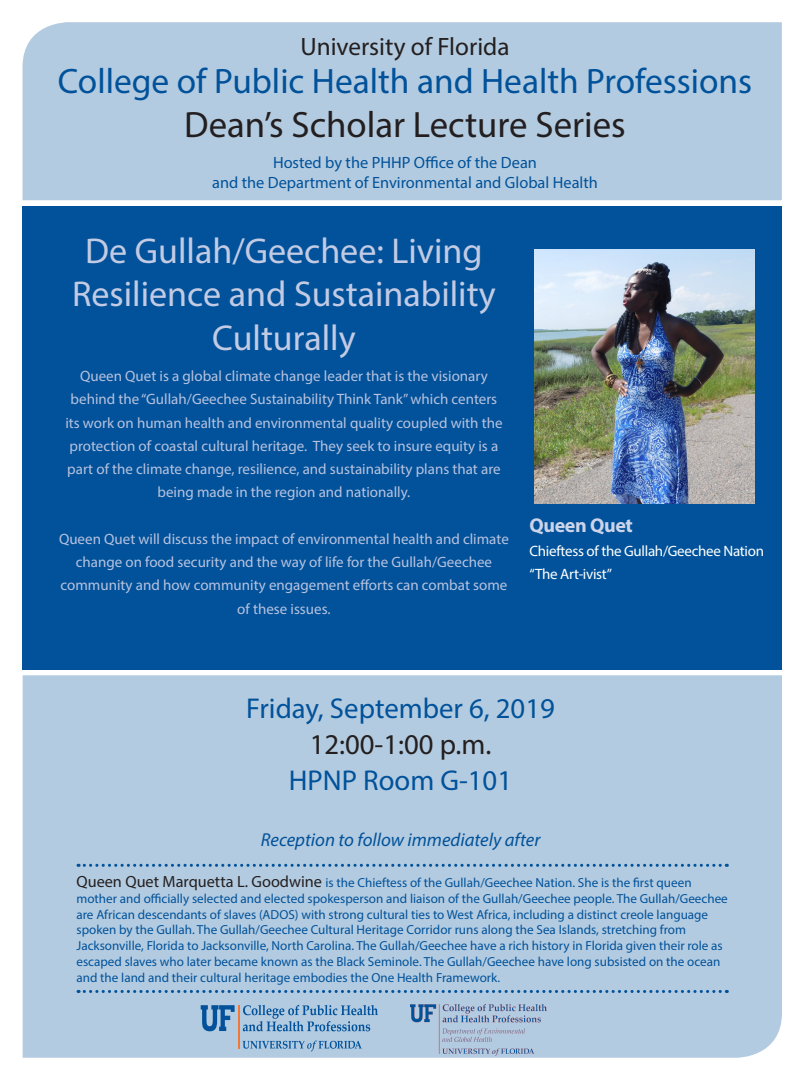
<style>
.page{position:relative;width:810px;height:1080px;background:#fff}
.page>*{position:absolute;margin:0;border:0;box-sizing:border-box;transform-origin:0 0}
.t1{font:36.75px "Myriad Pro";color:#231f20}
.t2{font:36px/43.2px "Myriad Pro";color:#c3cbe4;text-align:center}
.t3{font:35.38px "Myriad Pro";color:#01529a}
.t4{font:28.75px "Myriad Pro";color:#01529a}
.t5{font:28.75px "Myriad Pro";color:#231f20}
.t6{font:25.19px "Myriad Pro";color:#231f20}
.t7{font:700 20px "Myriad Pro";letter-spacing:-.02em;color:#cdd4e9}
.t8{font:italic 18.75px "Myriad Pro";color:#01529a}
.t9{font:16.31px "Myriad Pro";color:#01529a}
.t10{font:15px/23.2px "Myriad Pro";color:#b8c2df;text-align:center}
.t11{font:15px "Myriad Pro";letter-spacing:-.02em;color:#fff}
.t12{font:13.12px/15.8px "Myriad Pro";color:#01529a}
.s1{font-size:16.25px;color:#231f20}
</style>
<div class="page">
<div style="left:22px;top:22px;width:760px;height:178px;background:#b3cbe0"></div>
<div style="left:23px;top:675px;width:759px;height:383px;background:#b3cbe0"></div>
<div style="left:22px;top:206px;width:760px;height:463px;background:#01529a"></div>
<svg style="left:78px;top:864px;width:649px;height:3px;background:#719ec5"></svg>
<svg style="left:78px;top:990px;width:649px;height:3px;background:#6f9dc5"></svg>
<img style="left:534px;top:249px;width:221px;height:255px">
<img style="left:410px;top:1005px;width:137px;height:50px">
<hr style="left:238px;top:1005px;width:1px;height:44px;background:#f37736">
<svg style="left:201px;top:1005px;width:34px;height:26px"></svg>
<svg style="left:243px;top:1005px;width:135px;height:26px;background:#86acce"></svg>
<svg style="left:243px;top:1040px;width:119px;height:11px"></svg>
<p class="t6" style="left:300px;top:31px;width:211px">University of Florida</p>
<p class="t3" style="left:58px;top:60px;width:696px">College of Public Health and Health Professions</p>
<p class="t1" style="left:184px;top:102px;width:443px">Dean’s Scholar Lecture Series</p>
<p class="t9" style="left:273px;top:153px;width:265px">Hosted by the PHHP Office of the Dean</p>
<p class="t9" style="left:212px;top:172px;width:387px">and the Department of Environmental and Global Health</p>
<p class="t2" style="left:72px;top:229px;width:425px">De Gullah/Geechee: Living<br>Resilience and Sustainability<br>Culturally</p>
<p class="t10" style="left:65px;top:364px;width:439px">Queen Quet is a global climate change leader that is the visionary behind the “Gullah/Geechee Sustainability Think Tank” which centers its work on human health and environmental quality coupled with the protection of coastal cultural heritage. They seek to insure equity is a part of the climate change, resilience, and sustainability plans that are being made in the region and nationally.</p>
<p class="t10" style="left:59px;top:527px;width:451px">Queen Quet will discuss the impact of environmental health and climate change on food security and the way of life for the Gullah/Geechee community and how community engagement efforts can combat some of these issues.</p>
<p class="t7" style="left:530px;top:512px;width:105px">Queen Quet</p>
<p class="t11" style="left:530px;top:541px;width:236px">Chieftess of the Gullah/Geechee Nation</p>
<p class="t11" style="left:530px;top:565px;width:84px">“The Art-ivist”</p>
<p class="t4" style="left:246px;top:691px;width:310px">Friday, September 6, 2019</p>
<p class="t5" style="left:310px;top:727px;width:183px">12:00-1:00 p.m.</p>
<p class="t4" style="left:289px;top:762px;width:225px">HPNP Room G-101</p>
<p class="t8" style="left:261px;top:828px;width:281px">Reception to follow immediately after</p>
<p class="t12" style="left:77px;top:875px;width:653px"><span class="s1">Queen Quet Marquetta L. Goodwine</span> is the Chieftess of the Gullah/Geechee Nation. She is the first queen mother and officially selected and elected spokesperson and liaison of the Gullah/Geechee people. The Gullah/Geechee are African descendants of slaves (ADOS) with strong cultural ties to West Africa, including a distinct creole language spoken by the Gullah. The Gullah/Geechee Cultural Heritage Corridor runs along the Sea Islands, stretching from Jacksonville, Florida to Jacksonville, North Carolina. The Gullah/Geechee have a rich history in Florida given their role as escaped slaves who later became known as the Black Seminole. The Gullah/Geechee have long subsisted on the ocean and the land and their cultural heritage embodies the One Health Framework.</p>
</div>
